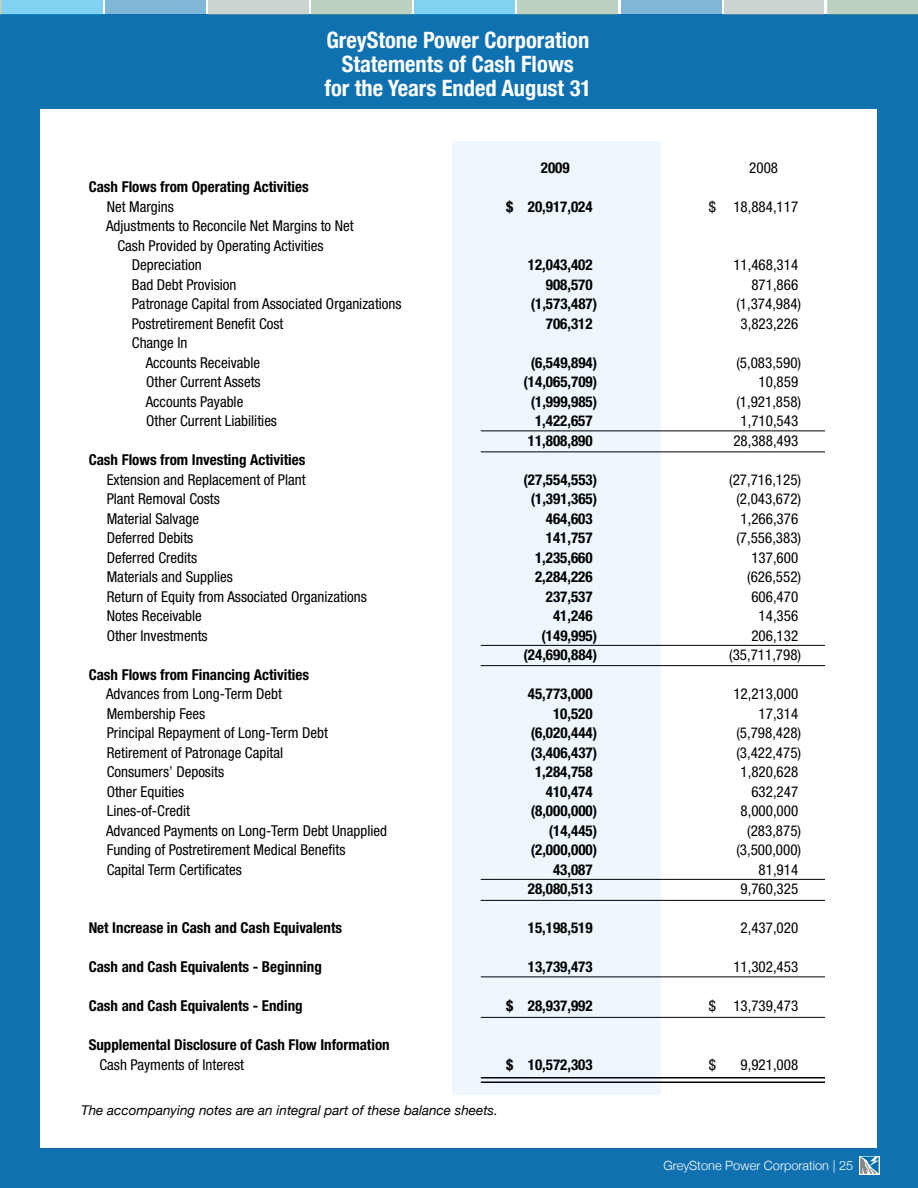
<style>
.page{position:relative;width:918px;height:1188px;background:#fff}
.page>*{position:absolute;margin:0;border:0;box-sizing:border-box;transform-origin:0 0}
.t1{font:700 condensed 22.5px/24px "Helvetica Neue";color:#fff;text-align:center}
.t2{font:condensed 15px/19.5px "Helvetica Neue LT Std";color:#000}
.t3{font:700 condensed 15px "Helvetica Neue LT Std";color:#000}
.t4{font:italic 13.5px "Helvetica Neue";color:#000}
.t5{font:300 12.75px "Helvetica Neue";color:#fff}
</style>
<div class="page">
<div style="left:0;top:15px;width:918px;height:1173px;background:#0f71b0"></div>
<div style="left:40px;top:109px;width:838px;height:1039px;background:#fff"></div>
<div style="left:452px;top:141px;width:209px;height:953px;background:#edf7fd"></div>
<svg style="left:0;top:0;width:1px;height:15px"></svg>
<div style="left:2px;top:0;width:100px;height:15px;background:#80d1f2"></div>
<div style="left:105px;top:0;width:100px;height:15px;background:#80b7d7"></div>
<div style="left:208px;top:0;width:101px;height:15px;background:#cad4d3"></div>
<div style="left:311px;top:0;width:101px;height:15px;background:#bbd1c1"></div>
<div style="left:414px;top:0;width:100px;height:15px;background:#80d1f2"></div>
<div style="left:518px;top:0;width:100px;height:15px;background:#bbd1c1"></div>
<div style="left:621px;top:0;width:100px;height:15px;background:#80b7d7"></div>
<div style="left:725px;top:0;width:99px;height:15px;background:#cad4d3"></div>
<svg style="left:827px;top:0;width:91px;height:15px"></svg>
<hr style="left:481px;top:452px;width:344px;height:1px;background:#000">
<hr style="left:481px;top:430px;width:344px;height:1px;background:#000">
<hr style="left:481px;top:645px;width:344px;height:1px;background:#000">
<hr style="left:481px;top:665px;width:344px;height:1px;background:#000">
<hr style="left:481px;top:1082px;width:344px;height:1px;background:#000">
<hr style="left:481px;top:1077px;width:344px;height:1px;background:#000">
<hr style="left:481px;top:1017px;width:344px;height:1px;background:#000">
<hr style="left:481px;top:976px;width:344px;height:1px;background:#000">
<hr style="left:481px;top:900px;width:344px;height:1px;background:#000">
<hr style="left:481px;top:879px;width:344px;height:1px;background:#000">
<div style="left:859px;top:1156px;width:21px;height:19px;background:#fff"></div>
<svg style="left:860px;top:1156px;width:19px;height:18px"></svg>
<h1 class="t1" style="left:324px;top:27px;width:268px">GreyStone Power Corporation<br>Statements of Cash Flows<br>for the Years Ended August 31</h1>
<p class="t3" style="left:541px;top:158px;width:30px">2009</p>
<p class="t2" style="left:749px;top:158px;width:30px">2008</p>
<p class="t3" style="left:89px;top:178px;width:222px">Cash Flows from Operating Activities</p>
<p class="t2" style="left:107px;top:197px;width:69px">Net Margins</p>
<p class="t3" style="left:506px;top:197px;width:88px">$ 20,917,024</p>
<p class="t2" style="left:709px;top:197px;width:91px">$ 18,884,117</p>
<p class="t2" style="left:106px;top:216px;width:249px">Adjustments to Reconcile Net Margins to Net</p>
<p class="t2" style="left:118px;top:236px;width:208px">Cash Provided by Operating Activities</p>
<p class="t2" style="left:132px;top:255px;width:71px">Depreciation</p>
<p class="t3" style="left:528px;top:256px;width:66px">12,043,402</p>
<p class="t2" style="left:733px;top:255px;width:66px">11,468,314</p>
<p class="t2" style="left:132px;top:275px;width:106px">Bad Debt Provision</p>
<p class="t3" style="left:546px;top:275px;width:48px">908,570</p>
<p class="t2" style="left:751px;top:275px;width:48px">871,866</p>
<p class="t2" style="left:132px;top:294px;width:271px">Patronage Capital from Associated Organizations</p>
<p class="t3" style="left:531px;top:295px;width:68px">(1,573,487)</p>
<p class="t2" style="left:736px;top:294px;width:66px">(1,374,984)</p>
<p class="t2" style="left:132px;top:314px;width:153px">Postretirement Benefit Cost</p>
<p class="t3" style="left:546px;top:314px;width:48px">706,312</p>
<p class="t2" style="left:741px;top:314px;width:59px">3,823,226</p>
<p class="t2" style="left:146px;top:333px;width:116px;text-indent:-14px">Change In<br>Accounts Receivable</p>
<p class="t3" style="left:531px;top:353px;width:68px">(6,549,894)</p>
<p class="t2" style="left:736px;top:353px;width:66px">(5,083,590)</p>
<p class="t2" style="left:146px;top:372px;width:116px">Other Current Assets</p>
<p class="t3" style="left:524px;top:373px;width:75px">(14,065,709)</p>
<p class="t2" style="left:759px;top:372px;width:41px">10,859</p>
<p class="t2" style="left:146px;top:392px;width:99px">Accounts Payable</p>
<p class="t3" style="left:531px;top:392px;width:68px">(1,999,985)</p>
<p class="t2" style="left:736px;top:392px;width:66px">(1,921,858)</p>
<p class="t2" style="left:146px;top:411px;width:132px">Other Current Liabilities</p>
<p class="t3" style="left:535px;top:412px;width:59px">1,422,657</p>
<p class="t2" style="left:741px;top:411px;width:59px">1,710,543</p>
<p class="t3" style="left:528px;top:431px;width:66px">11,808,890</p>
<p class="t2" style="left:733px;top:431px;width:66px">28,388,493</p>
<p class="t3" style="left:89px;top:451px;width:218px">Cash Flows from Investing Activities</p>
<p class="t2" style="left:107px;top:470px;width:201px">Extension and Replacement of Plant</p>
<p class="t3" style="left:524px;top:470px;width:75px">(27,554,553)</p>
<p class="t2" style="left:729px;top:470px;width:74px">(27,716,125)</p>
<p class="t2" style="left:107px;top:489px;width:115px">Plant Removal Costs</p>
<p class="t3" style="left:531px;top:490px;width:68px">(1,391,365)</p>
<p class="t2" style="left:736px;top:489px;width:66px">(2,043,672)</p>
<p class="t2" style="left:107px;top:509px;width:94px">Material Salvage</p>
<p class="t3" style="left:546px;top:509px;width:48px">464,603</p>
<p class="t2" style="left:741px;top:509px;width:59px">1,266,376</p>
<p class="t2" style="left:107px;top:528px;width:88px">Deferred Debits</p>
<p class="t3" style="left:546px;top:529px;width:48px">141,757</p>
<p class="t2" style="left:736px;top:528px;width:66px">(7,556,383)</p>
<p class="t2" style="left:107px;top:548px;width:92px">Deferred Credits</p>
<p class="t3" style="left:535px;top:548px;width:59px">1,235,660</p>
<p class="t2" style="left:751px;top:548px;width:48px">137,600</p>
<p class="t2" style="left:107px;top:567px;width:128px">Materials and Supplies</p>
<p class="t3" style="left:535px;top:568px;width:59px">2,284,226</p>
<p class="t2" style="left:747px;top:567px;width:56px">(626,552)</p>
<p class="t2" style="left:107px;top:587px;width:262px">Return of Equity from Associated Organizations</p>
<p class="t3" style="left:546px;top:587px;width:48px">237,537</p>
<p class="t2" style="left:751px;top:587px;width:48px">606,470</p>
<p class="t2" style="left:107px;top:606px;width:97px">Notes Receivable</p>
<p class="t3" style="left:553px;top:607px;width:41px">41,246</p>
<p class="t2" style="left:759px;top:606px;width:41px">14,356</p>
<p class="t2" style="left:107px;top:626px;width:103px">Other Investments</p>
<p class="t3" style="left:542px;top:626px;width:57px">(149,995)</p>
<p class="t2" style="left:751px;top:626px;width:48px">206,132</p>
<p class="t3" style="left:524px;top:646px;width:75px">(24,690,884)</p>
<p class="t2" style="left:729px;top:645px;width:74px">(35,711,798)</p>
<p class="t3" style="left:89px;top:665px;width:222px">Cash Flows from Financing Activities</p>
<p class="t2" style="left:106px;top:684px;width:177px">Advances from Long-Term Debt</p>
<p class="t3" style="left:528px;top:685px;width:66px">45,773,000</p>
<p class="t2" style="left:733px;top:684px;width:66px">12,213,000</p>
<p class="t2" style="left:107px;top:704px;width:100px">Membership Fees</p>
<p class="t3" style="left:553px;top:704px;width:41px">10,520</p>
<p class="t2" style="left:759px;top:704px;width:41px">17,314</p>
<p class="t2" style="left:107px;top:723px;width:223px">Principal Repayment of Long-Term Debt</p>
<p class="t3" style="left:531px;top:724px;width:68px">(6,020,444)</p>
<p class="t2" style="left:736px;top:723px;width:66px">(5,798,428)</p>
<p class="t2" style="left:107px;top:743px;width:178px">Retirement of Patronage Capital</p>
<p class="t3" style="left:531px;top:743px;width:68px">(3,406,437)</p>
<p class="t2" style="left:736px;top:743px;width:66px">(3,422,475)</p>
<p class="t2" style="left:107px;top:762px;width:119px">Consumers’ Deposits</p>
<p class="t3" style="left:535px;top:763px;width:59px">1,284,758</p>
<p class="t2" style="left:741px;top:762px;width:59px">1,820,628</p>
<p class="t2" style="left:107px;top:782px;width:79px">Other Equities</p>
<p class="t3" style="left:546px;top:782px;width:48px">410,474</p>
<p class="t2" style="left:751px;top:782px;width:48px">632,247</p>
<p class="t2" style="left:107px;top:801px;width:85px">Lines-of-Credit</p>
<p class="t3" style="left:531px;top:802px;width:68px">(8,000,000)</p>
<p class="t2" style="left:741px;top:801px;width:59px">8,000,000</p>
<p class="t2" style="left:106px;top:821px;width:283px">Advanced Payments on Long-Term Debt Unapplied</p>
<p class="t3" style="left:549px;top:821px;width:50px">(14,445)</p>
<p class="t2" style="left:747px;top:821px;width:56px">(283,875)</p>
<p class="t2" style="left:107px;top:840px;width:240px">Funding of Postretirement Medical Benefits</p>
<p class="t3" style="left:531px;top:841px;width:68px">(2,000,000)</p>
<p class="t2" style="left:736px;top:840px;width:66px">(3,500,000)</p>
<p class="t2" style="left:107px;top:860px;width:137px">Capital Term Certificates</p>
<p class="t3" style="left:553px;top:860px;width:41px">43,087</p>
<p class="t2" style="left:759px;top:860px;width:41px">81,914</p>
<p class="t3" style="left:528px;top:880px;width:66px">28,080,513</p>
<p class="t2" style="left:741px;top:879px;width:59px">9,760,325</p>
<p class="t3" style="left:89px;top:919px;width:255px">Net Increase in Cash and Cash Equivalents</p>
<p class="t3" style="left:528px;top:919px;width:66px">15,198,519</p>
<p class="t2" style="left:741px;top:918px;width:59px">2,437,020</p>
<p class="t3" style="left:89px;top:958px;width:235px">Cash and Cash Equivalents - Beginning</p>
<p class="t3" style="left:528px;top:958px;width:66px">13,739,473</p>
<p class="t2" style="left:733px;top:957px;width:66px">11,302,453</p>
<p class="t3" style="left:89px;top:997px;width:216px">Cash and Cash Equivalents - Ending</p>
<p class="t3" style="left:506px;top:997px;width:88px">$ 28,937,992</p>
<p class="t2" style="left:709px;top:996px;width:91px">$ 13,739,473</p>
<p class="t3" style="left:89px;top:1036px;width:303px">Supplemental Disclosure of Cash Flow Information</p>
<p class="t2" style="left:100px;top:1055px;width:146px">Cash Payments of Interest</p>
<p class="t3" style="left:506px;top:1055px;width:88px">$ 10,572,303</p>
<p class="t2" style="left:709px;top:1055px;width:9px">$</p>
<p class="t2" style="left:741px;top:1055px;width:59px">9,921,008</p>
<p class="t4" style="left:81px;top:1102px;width:418px">The accompanying notes are an integral part of these balance sheets.</p>
<p class="t5" style="left:664px;top:1158px;width:191px">GreyStone Power Corporation | 25</p>
</div>
